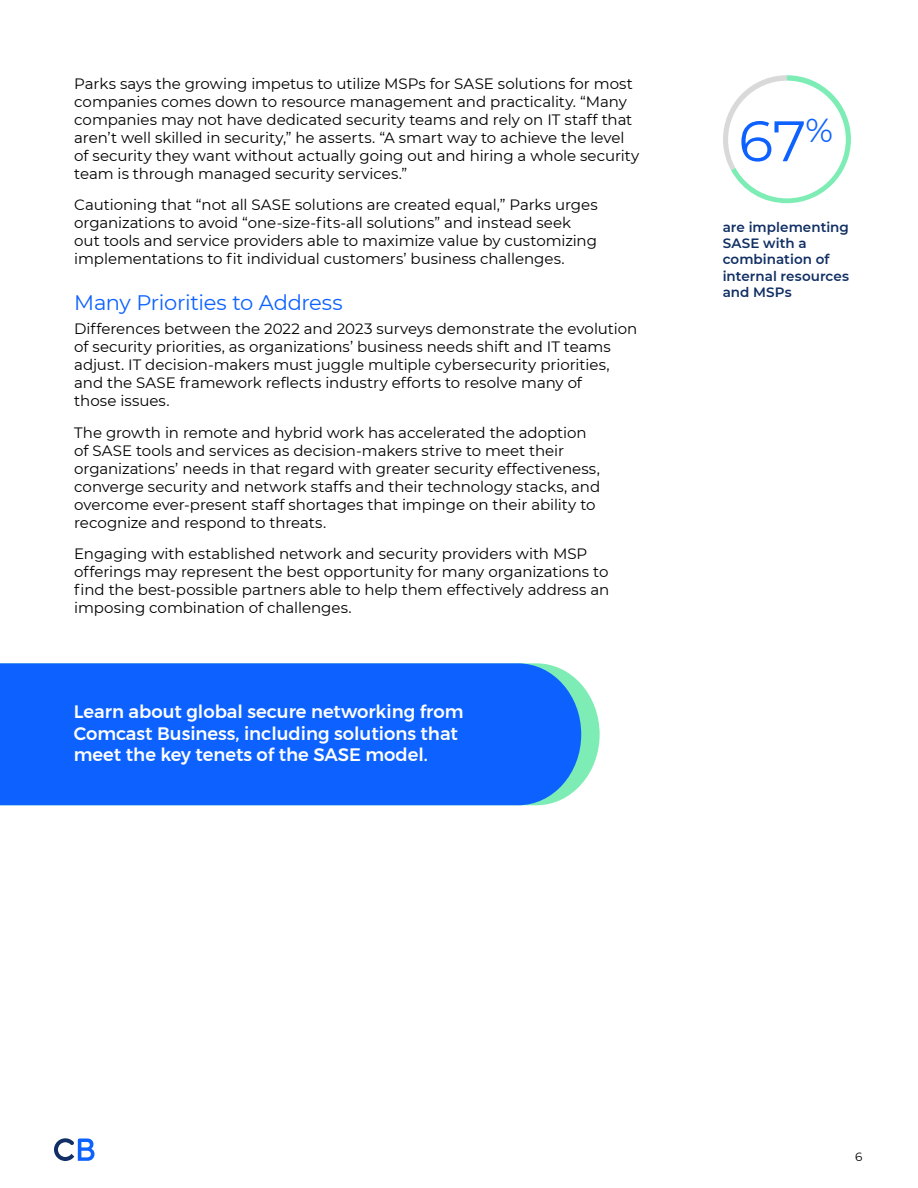
<style>
.page{position:relative;width:918px;height:1188px;background:#fff}
.page>*{position:absolute;margin:0;border:0;box-sizing:border-box;transform-origin:0 0}
.t1{font:57px "Montserrat";color:#0d62ff}
.t2{font:21px "Montserrat";letter-spacing:-.015em;color:#0d62ff}
.t3{font:500 18px/21.6px "Montserrat";color:#fff}
.t4{font:15px/18px "Montserrat";letter-spacing:-.005em;color:#000}
.t5{font:600 13.5px/16.2px "Montserrat";letter-spacing:.005em;color:#112f64}
.t6{font:12px "Montserrat";color:#000}
</style>
<div class="page">
<svg style="left:54px;top:1138px;width:40px;height:23px"></svg>
<svg style="left:723px;top:75px;width:128px;height:128px"></svg>
<div style="left:728px;top:81px;width:118px;height:117px;background:#fff;border-radius:50%"></div>
<svg style="left:581px;top:684px;width:19px;height:101px;fill:#7dedb5"></svg>
<div style="left:0;top:663px;width:581px;height:142px;background:#0d62ff"></div>
<p class="t4" style="left:74px;top:74px;width:567px">Parks says the growing impetus to utilize MSPs for SASE solutions for most companies comes down to resource management and practicality. “Many companies may not have dedicated security teams and rely on IT staff that aren’t well skilled in security,” he asserts. “A smart way to achieve the level of security they want without actually going out and hiring a whole security team is through managed security services.”</p>
<p class="t4" style="left:74px;top:195px;width:525px">Cautioning that “not all SASE solutions are created equal,” Parks urges organizations to avoid “one-size-fits-all solutions” and instead seek out tools and service providers able to maximize value by customizing implementations to fit individual customers’ business challenges.</p>
<p class="t2" style="left:74px;top:288px;width:270px">Many Priorities to Address</p>
<p class="t4" style="left:74px;top:320px;width:565px">Differences between the 2022 and 2023 surveys demonstrate the evolution of security priorities, as organizations’ business needs shift and IT teams adjust. IT decision-makers must juggle multiple cybersecurity priorities, and the SASE framework reflects industry efforts to resolve many of<br>those issues.</p>
<p class="t4" style="left:74px;top:423px;width:528px">The growth in remote and hybrid work has accelerated the adoption of SASE tools and services as decision-makers strive to meet their organizations’ needs in that regard with greater security effectiveness, converge security and network staffs and their technology stacks, and overcome ever-present staff shortages that impinge on their ability to recognize and respond to threats.</p>
<p class="t4" style="left:74px;top:545px;width:537px">Engaging with established network and security providers with MSP offerings may represent the best opportunity for many organizations to find the best-possible partners able to help them effectively address an imposing combination of challenges.</p>
<p class="t3" style="left:74px;top:701px;width:391px">Learn about global secure networking from<br>Comcast Business, including solutions that meet the key tenets of the SASE model.</p>
<p class="t1" style="left:738px;top:102px;width:96px">67<sup>%</sup></p>
<p class="t5" style="left:723px;top:218px;width:128px">are implementing<br>SASE with a combination of internal resources and MSPs</p>
<p class="t6" style="left:855px;top:1148px;width:9px">6</p>
</div>
